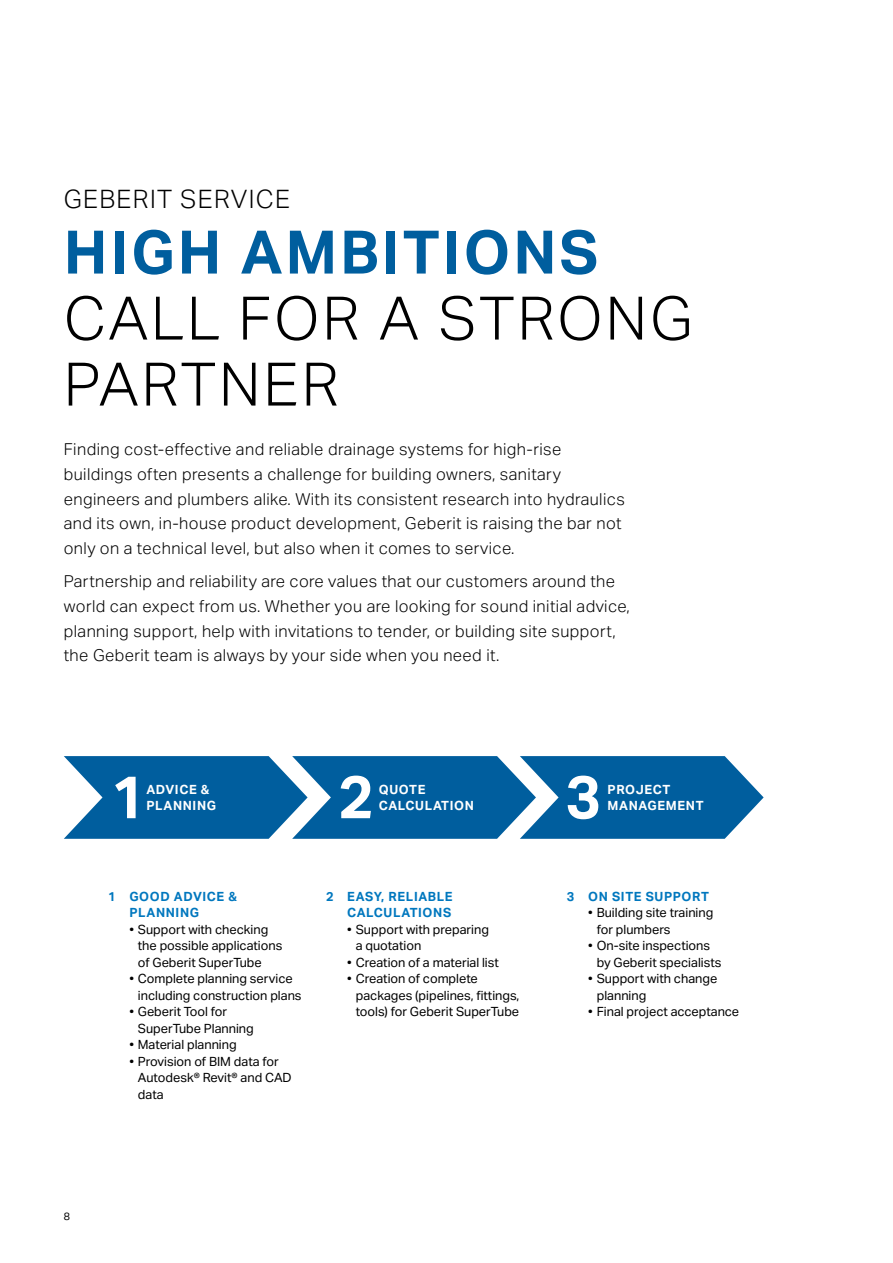
<style>
.page{position:relative;width:893px;height:1263px;background:#fff}
.page>*{position:absolute;margin:0;border:0;box-sizing:border-box;transform-origin:0 0}
.t1{font:300 60px/66px "Aktiv Grotesk Geberit";letter-spacing:.05em;color:#000}
.t2{font:700 60px "Aktiv Grotesk Geberit";letter-spacing:.05em;color:#005e9e}
.t3{font:300 25.5px "Aktiv Grotesk Geberit";letter-spacing:.05em;color:#000}
.t4{font:300 16.5px/24.8px "Aktiv Grotesk Geberit";letter-spacing:.025em;color:#000}
.t5{font:12.75px/16.5px "Aktiv Grotesk Geberit";color:#000}
.t6{font:700 12.75px/16.5px "Aktiv Grotesk Geberit";letter-spacing:.05em;color:#0077be}
.t7{font:700 12.75px/16.5px "Aktiv Grotesk Geberit";letter-spacing:.05em;color:#fff}
.t8{font:10.5px "Aktiv Grotesk Geberit";color:#000}
</style>
<div class="page">
<svg style="left:64px;top:756px;width:700px;height:83px;background:#2877ad"></svg>
<h2 class="t3" style="left:64px;top:184px;width:228px">GEBERIT SERVICE</h2>
<h1 class="t2" style="left:64px;top:215px;width:536px">HIGH AMBITIONS</h1>
<h1 class="t1" style="left:64px;top:285px;width:630px">CALL FOR A STRONG<br>PARTNER</h1>
<p class="t4" style="left:64px;top:437px;width:563px">Finding cost-effective and reliable drainage systems for high-rise buildings often presents a challenge for building owners, sanitary engineers and plumbers alike. With its consistent research into hydraulics and its own, in-house product development, Geberit is raising the bar not only on a technical level, but also when it comes to service.</p>
<p class="t4" style="left:64px;top:569px;width:568px">Partnership and reliability are core values that our customers around the world can expect from us. Whether you are looking for sound initial advice, planning support, help with invitations to tender, or building site support, the Geberit team is always by your side when you need it.</p>
<p class="t7" style="left:146px;top:780px;width:71px">ADVICE &amp;<br>PLANNING</p>
<p class="t7" style="left:379px;top:780px;width:97px">QUOTE<br>CALCULATION</p>
<p class="t6" style="left:129px;top:888px;width:109px;text-indent:-21px">1 GOOD ADVICE &amp;<br>PLANNING</p>
<p class="t5" style="left:138px;top:921px;width:146px;text-indent:-9px">• Support with checking the possible applications of Geberit SuperTube</p>
<p class="t5" style="left:138px;top:970px;width:165px;text-indent:-9px">• Complete planning service including construction plans</p>
<p class="t5" style="left:138px;top:1003px;width:117px;text-indent:-9px">• Geberit Tool for<br>SuperTube Planning</p>
<p class="t5" style="left:129px;top:1036px;width:109px">• Material planning</p>
<p class="t5" style="left:138px;top:1053px;width:155px;text-indent:-9px">• Provision of BIM data for<br>Autodesk® Revit® and CAD data</p>
<p class="t6" style="left:326px;top:887px;width:128px;text-align:right">2 EASY, RELIABLE<br>CALCULATIONS</p>
<p class="t5" style="left:356px;top:921px;width:135px;text-indent:-9px">• Support with preparing a quotation</p>
<p class="t5" style="left:347px;top:954px;width:153px">• Creation of a material list</p>
<p class="t5" style="left:356px;top:970px;width:165px;text-indent:-9px">• Creation of complete packages (pipelines, fittings, tools) for Geberit SuperTube</p>
<p class="t8" style="left:64px;top:1210px;width:8px">8</p>
<p class="t7" style="left:607px;top:780px;width:98px">PROJECT<br>MANAGEMENT</p>
<p class="t6" style="left:567px;top:887px;width:143px">3 ON SITE SUPPORT</p>
<p class="t5" style="left:597px;top:904px;width:118px;text-indent:-9px">• Building site training for plumbers</p>
<p class="t5" style="left:597px;top:937px;width:126px;text-indent:-9px">• On-site inspections by Geberit specialists</p>
<p class="t5" style="left:597px;top:970px;width:122px;text-indent:-9px">• Support with change planning</p>
<p class="t5" style="left:588px;top:1003px;width:152px">• Final project acceptance</p>
</div>
